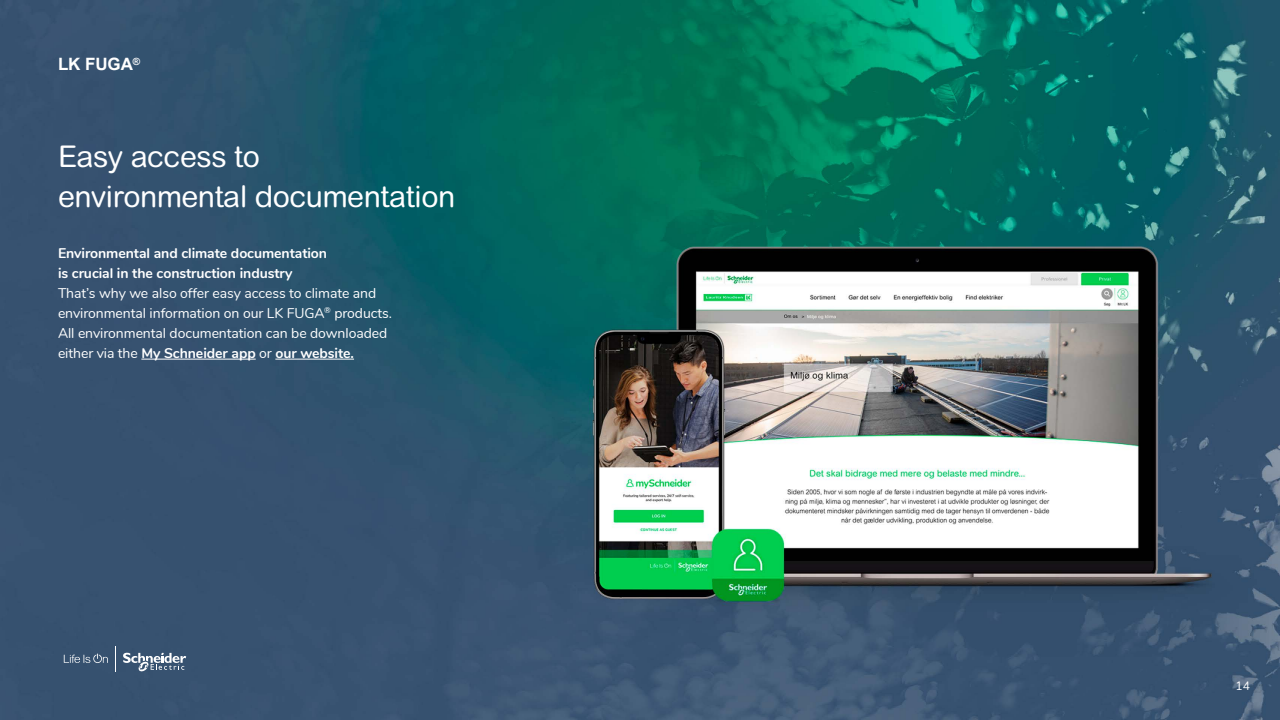
<style>
.page{position:relative;width:1280px;height:720px;background:#fff}
.page>*{position:absolute;margin:0;border:0;box-sizing:border-box;transform-origin:0 0}
.t1{font:30px/40px "Arial Rounded MT Pro";letter-spacing:-.015em;color:#fff}
.t2{font:700 17px "Arial";letter-spacing:-.005em;color:#fff}
.t3{font:14px/20px "Nunito";letter-spacing:-.005em;color:#fff}
.t4{font:700 14px/20px "Nunito";letter-spacing:-.005em;color:#fff}
.t5{font:12px "Nunito";color:#fff}
.s1{font-weight:700}
</style>
<div class="page">
<img style="left:0;top:0;width:1280px;height:720px">
<hr style="left:141px;top:359px;width:115px;height:1px;background:#fff">
<hr style="left:275px;top:359px;width:79px;height:1px;background:#fff">
<svg style="left:64px;top:654px;width:44px;height:9px"></svg>
<svg style="left:123px;top:653px;width:63px;height:19px"></svg>
<svg style="left:115px;top:646px;width:1px;height:26px"></svg>
<p class="t2" style="left:58px;top:53px;width:84px">LK FUGA<sup>®</sup></p>
<h1 class="t1" style="left:58px;top:137px;width:399px">Easy access to environmental documentation</h1>
<p class="t4" style="left:58px;top:242px;width:271px">Environmental and climate documentation is crucial in the construction industry</p>
<p class="t3" style="left:58px;top:282px;width:335px">That’s why we also offer easy access to climate and environmental information on our LK FUGA<sup>®</sup> products.<br>All environmental documentation can be downloaded either via the <span class="s1">My Schneider app</span> or <span class="s1">our website.</span></p>
<p class="t5" style="left:1236px;top:677px;width:16px">14</p>
</div>
